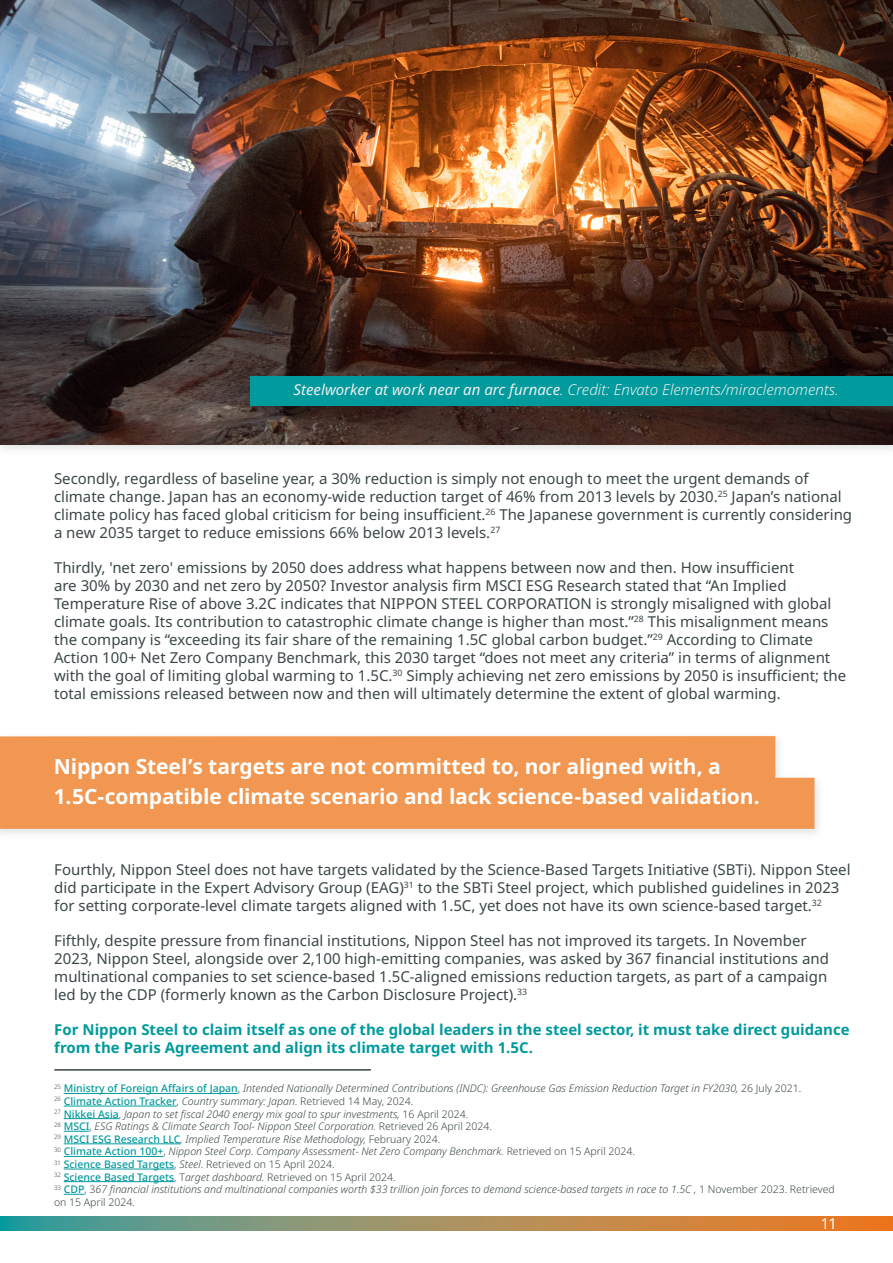
<style>
.page{position:relative;width:893px;height:1263px;background:#fff}
.page>*{position:absolute;margin:0;border:0;box-sizing:border-box;transform-origin:0 0}
.t1{font:700 21px/30px "Noto Sans";letter-spacing:-.005em;color:#fff}
.Main_Body_Text{font:15px/18px "Noto Sans";color:#3b4648}
.Main_Body_Text-2{font:700 15px/18px "Noto Sans";color:#019a9d}
.Bullet_point{font:italic 300 15px "Noto Sans";color:#ededed}
.t2{font:15px "Noto Sans";color:#fff}
.t3{font:italic 300 10.5px/12.6px "Noto Sans";color:#3b4648}
.t4{font:300 10.5px "Noto Sans";color:#3b4648}
.s1{font-weight:400}
.s2{font-weight:500;font-style:normal;color:#019a9d}
.s3{font-style:normal}
.s4{font-weight:500;color:#019a9d}
.s5{font-style:italic}
</style>
<div class="page">
<svg style="left:0;top:1216px;width:893px;height:14px;background:#9f8e60"></svg>
<div style="left:0;top:0;width:893px;height:456px;background:#3b4648;opacity:.15"></div>
<img style="left:0;top:0;width:893px;height:444px">
<div style="left:244px;top:371px;width:649px;height:46px;background:#3b4648;opacity:.15"></div>
<div style="left:250px;top:376px;width:643px;height:29px;background:#019a9d"></div>
<div style="left:0;top:731px;width:825px;height:110px;background:#3b4648;opacity:.15"></div>
<div style="left:0;top:736px;width:814px;height:93px;background:#f19751"></div>
<hr style="left:64px;top:1093px;width:174px;height:1px;background:#019a9d">
<hr style="left:64px;top:1106px;width:113px;height:1px;background:#019a9d">
<hr style="left:64px;top:1118px;width:55px;height:1px;background:#019a9d">
<svg style="left:64px;top:1131px;width:25px;height:1px"></svg>
<hr style="left:64px;top:1143px;width:116px;height:1px;background:#019a9d">
<hr style="left:64px;top:1156px;width:99px;height:1px;background:#019a9d">
<hr style="left:64px;top:1169px;width:110px;height:1px;background:#019a9d">
<hr style="left:64px;top:1181px;width:110px;height:1px;background:#019a9d">
<svg style="left:64px;top:1194px;width:20px;height:1px"></svg>
<hr style="left:54px;top:1069px;width:317px;height:2px;background:#3b4648">
<p class="Bullet_point" style="left:294px;top:379px;width:547px"><span class="s1">Steelworker at work near an arc furnace</span>. Credit: Envato Elements/miraclemoments.</p>
<p class="Main_Body_Text" style="left:54px;top:470px;width:800px">Secondly, regardless of baseline year, a 30% reduction is simply not enough to meet the urgent demands of climate change. Japan has an economy-wide reduction target of 46% from 2013 levels by 2030.<sup>25</sup> Japan’s national climate policy has faced global criticism for being insufficient.<sup>26</sup> The Japanese government is currently considering a new 2035 target to reduce emissions 66% below 2013 levels.<sup>27</sup></p>
<p class="Main_Body_Text" style="left:54px;top:559px;width:794px">Thirdly, 'net zero' emissions by 2050 does address what happens between now and then. How insufficient<br>are 30% by 2030 and net zero by 2050? Investor analysis firm MSCI ESG Research stated that “An Implied Temperature Rise of above 3.2C indicates that NIPPON STEEL CORPORATION is strongly misaligned with global climate goals. Its contribution to catastrophic climate change is higher than most.”<sup>28</sup> This misalignment means the company is “exceeding its fair share of the remaining 1.5C global carbon budget.”<sup>29</sup> According to Climate Action 100+ Net Zero Company Benchmark, this 2030 target “does not meet any criteria” in terms of alignment with the goal of limiting global warming to 1.5C.<sup>30</sup> Simply achieving net zero emissions by 2050 is insufficient; the total emissions released between now and then will ultimately determine the extent of global warming.</p>
<p class="t1" style="left:54px;top:752px;width:707px">Nippon Steel’s targets are not committed to, nor aligned with, a<br>1.5C-compatible climate scenario and lack science-based validation.</p>
<p class="Main_Body_Text" style="left:54px;top:860px;width:798px">Fourthly, Nippon Steel does not have targets validated by the Science-Based Targets Initiative (SBTi). Nippon Steel did participate in the Expert Advisory Group (EAG)<sup>31</sup> to the SBTi Steel project, which published guidelines in 2023 for setting corporate-level climate targets aligned with 1.5C, yet does not have its own science-based target.<sup>32</sup></p>
<p class="Main_Body_Text" style="left:54px;top:931px;width:776px">Fifthly, despite pressure from financial institutions, Nippon Steel has not improved its targets. In November 2023, Nippon Steel, alongside over 2,100 high-emitting companies, was asked by 367 financial institutions and multinational companies to set science-based 1.5C-aligned emissions reduction targets, as part of a campaign led by the CDP (formerly known as the Carbon Disclosure Project).<sup>33</sup></p>
<p class="Main_Body_Text-2" style="left:54px;top:1020px;width:797px">For Nippon Steel to claim itself as one of the global leaders in the steel sector, it must take direct guidance from the Paris Agreement and align its climate target with 1.5C.</p>
<p class="t3" style="left:54px;top:1082px;width:749px"><sup>25</sup> <span class="s2">Ministry of Foreign Affairs of Japan</span><span class="s3">,</span> Intended Nationally Determined Contributions (INDC): Greenhouse Gas Emission Reduction Target in FY2030, <span class="s3">26 July 2021.</span></p>
<p class="t4" style="left:54px;top:1095px;width:361px"><sup>26</sup> <span class="s4">Climate Action Tracker</span>, <span class="s5">Country summary: Japan</span>. Retrieved 14 May, 2024.</p>
<p class="t3" style="left:54px;top:1108px;width:416px"><sup>27</sup> <span class="s2">Nikkei Asia</span><span class="s3">,</span> Japan to set fiscal 2040 energy mix goal to spur investments, <span class="s3">16 April 2024.</span></p>
<p class="t3" style="left:54px;top:1120px;width:440px"><sup>28</sup> <span class="s2">MSCI</span><span class="s3">,</span> ESG Ratings &amp; Climate Search Tool- Nippon Steel Corporation. <span class="s3">Retrieved 26 April 2024.</span></p>
<p class="t3" style="left:54px;top:1133px;width:388px"><sup>29</sup> <span class="s2">MSCI ESG Research LLC</span>, Implied Temperature Rise Methodology, <span class="s3">February 2024.</span></p>
<p class="t3" style="left:54px;top:1145px;width:583px"><sup>30</sup> <span class="s2">Climate Action 100+</span><span class="s3">,</span> Nippon Steel Corp. Company Assessment- Net Zero Company Benchmark. <span class="s3">Retrieved on 15 April 2024.</span></p>
<p class="t4" style="left:54px;top:1158px;width:282px"><sup>31</sup> <span class="s4">Science Based Targets</span>, <span class="s5">Steel</span>. Retrieved on 15 April 2024.</p>
<p class="t4" style="left:54px;top:1171px;width:343px"><sup>32</sup> <span class="s4">Science Based Targets</span>, T<span class="s5">arget dashboard.</span> Retrieved on 15 April 2024.</p>
<p class="t3" style="left:54px;top:1183px;width:782px"><sup>33</sup> <span class="s2">CDP</span><span class="s3">, 3</span>67 financial institutions and multinational companies worth $33 trillion join forces to demand science-based targets in race to 1.5C , <span class="s3">1 November 2023. Retrieved on 15 April 2024.</span></p>
<p class="t2" style="left:821px;top:1214px;width:18px">11</p>
</div>
